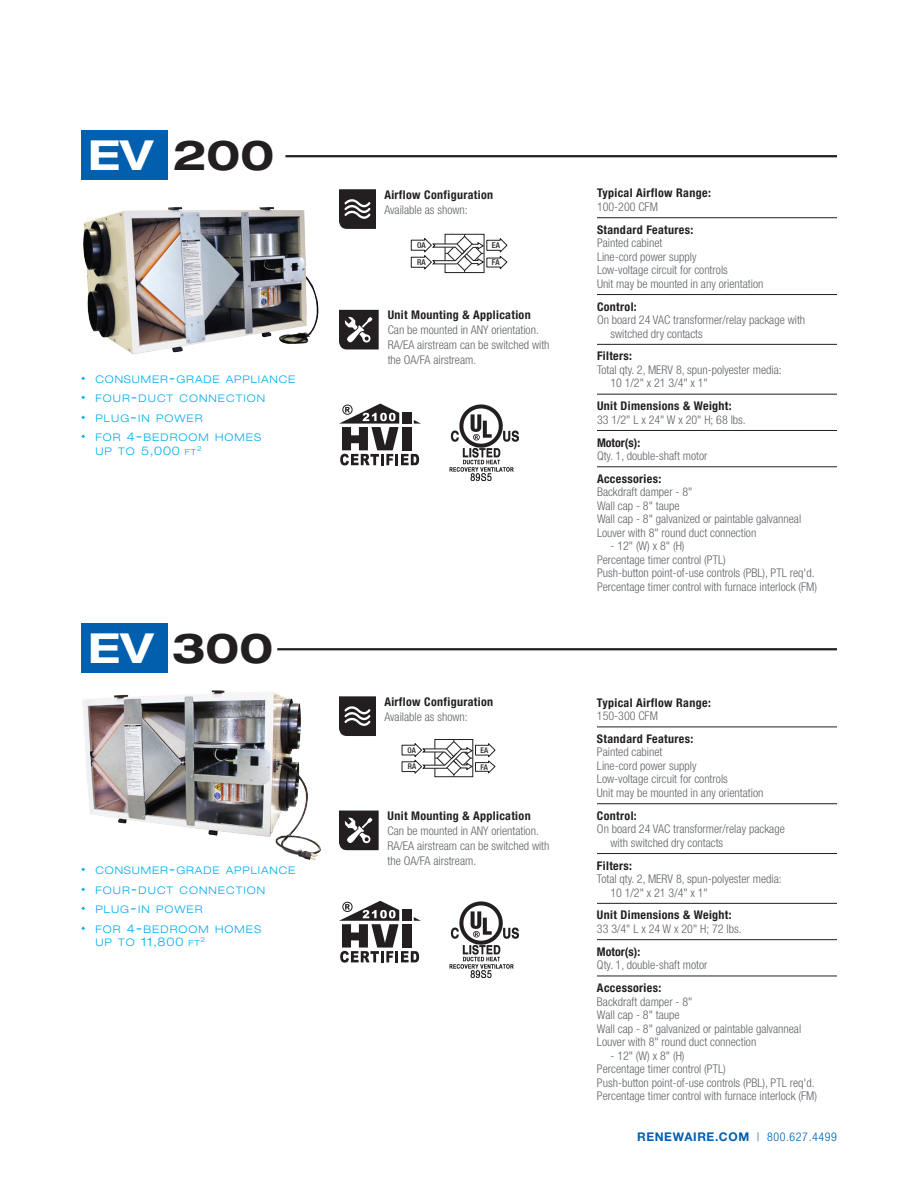
<style>
.page{position:relative;width:918px;height:1188px;background:#fff}
.page>*{position:absolute;margin:0;border:0;box-sizing:border-box;transform-origin:0 0}
.t1{font:700 expanded 41.4px "Helvetica Neue LT Std";color:#231f20}
.t2{font:300 condensed 12px/13.5px "Helvetica Neue";color:#5f6369}
.t3{font:700 condensed 12px "Helvetica Neue";letter-spacing:.03em;color:#231f20}
.t4{font:700 12px "Helvetica Neue LT Std";letter-spacing:.05em;color:#015fae}
.t5{font:300 expanded 12px "Helvetica Neue";letter-spacing:.07em;color:#00aeef}
.t6{font:300 expanded 10.5px "Helvetica Neue";letter-spacing:.1em;color:#00aeef}
.t7{font:500 condensed 7.95px/17px "Helvetica Neue";color:#231f20}
.t8{font:500 condensed 7.8px/16.5px "Helvetica Neue";color:#231f20}
.t9{font:300 expanded 7.05px "Helvetica Neue";color:#00aeef}
.s1{color:#fff}
.s2{font-size:15px}
.s3{font-size:12px}
.s4{font-size:10.5px}
.s5{font-size:8.4px}
.s6{font-family:"Helvetica Neue";font-weight:300;font-stretch:condensed}
</style>
<div class="page">
<svg style="left:339px;top:189px;width:37px;height:40px"></svg>
<svg style="left:410px;top:234px;width:98px;height:39px"></svg>
<svg style="left:339px;top:310px;width:39px;height:39px;background:#4a4748"></svg>
<div style="left:81px;top:130px;width:86px;height:50px;background:#015fae"></div>
<hr style="left:285px;top:155px;width:552px;height:2px;background:#231f20">
<hr style="left:597px;top:217px;width:240px;height:1px;background:#231f20">
<hr style="left:597px;top:294px;width:240px;height:1px;background:#231f20">
<hr style="left:597px;top:430px;width:240px;height:1px;background:#231f20">
<hr style="left:597px;top:467px;width:240px;height:1px;background:#231f20">
<hr style="left:597px;top:344px;width:240px;height:1px;background:#231f20">
<hr style="left:597px;top:394px;width:240px;height:1px;background:#231f20">
<img style="left:83px;top:207px;width:236px;height:147px">
<svg style="left:339px;top:404px;width:82px;height:61px"></svg>
<img style="left:450px;top:404px;width:69px;height:77px">
<div style="left:81px;top:623px;width:86px;height:50px;background:#015fae"></div>
<hr style="left:277px;top:648px;width:560px;height:2px;background:#231f20">
<hr style="left:597px;top:727px;width:240px;height:1px;background:#231f20">
<hr style="left:597px;top:803px;width:240px;height:1px;background:#231f20">
<hr style="left:597px;top:939px;width:240px;height:1px;background:#231f20">
<hr style="left:597px;top:976px;width:240px;height:1px;background:#231f20">
<hr style="left:597px;top:853px;width:240px;height:1px;background:#231f20">
<hr style="left:597px;top:903px;width:240px;height:1px;background:#231f20">
<img style="left:82px;top:690px;width:239px;height:170px">
<svg style="left:339px;top:696px;width:37px;height:40px"></svg>
<svg style="left:401px;top:739px;width:95px;height:38px"></svg>
<svg style="left:339px;top:901px;width:82px;height:62px"></svg>
<img style="left:450px;top:901px;width:69px;height:77px">
<svg style="left:339px;top:811px;width:39px;height:39px;background:#4a4748"></svg>
<h1 class="t1" style="left:88px;top:129px;width:188px"><span class="s1">EV</span> 200</h1>
<p class="t6" style="left:81px;top:373px;width:216px">◆ CONSUMER<span class="s2">-</span>GRADE APPLIANCE</p>
<p class="t6" style="left:81px;top:392px;width:186px">◆ FOUR<span class="s2">-</span>DUCT CONNECTION</p>
<p class="t6" style="left:81px;top:412px;width:123px">◆ PLUG<span class="s2">-</span>IN POWER</p>
<p class="t6" style="left:81px;top:431px;width:182px">◆ FOR <span class="s3">4</span><span class="s2">-</span>BEDROOM HOMES</p>
<p class="t5" style="left:95px;top:443px;width:102px"><span class="s4">UP TO</span> 5,000 <span class="s5">FT</span></p>
<p class="t9" style="left:197px;top:444px;width:6px">2</p>
<h1 class="t1" style="left:88px;top:622px;width:187px"><span class="s1">EV</span> 300</h1>
<p class="t6" style="left:81px;top:864px;width:216px">◆ CONSUMER<span class="s2">-</span>GRADE APPLIANCE</p>
<p class="t6" style="left:81px;top:884px;width:186px">◆ FOUR<span class="s2">-</span>DUCT CONNECTION</p>
<p class="t6" style="left:81px;top:903px;width:123px">◆ PLUG<span class="s2">-</span>IN POWER</p>
<p class="t6" style="left:81px;top:923px;width:182px">◆ FOR <span class="s3">4</span><span class="s2">-</span>BEDROOM HOMES</p>
<p class="t5" style="left:95px;top:935px;width:106px"><span class="s4">UP TO</span> 11,800 <span class="s5">FT</span></p>
<p class="t9" style="left:201px;top:935px;width:6px">2</p>
<p class="t3" style="left:384px;top:187px;width:110px">Airflow Configuration</p>
<p class="t2" style="left:384px;top:203px;width:85px">Available as shown:</p>
<p class="t7" style="left:417px;top:237px;width:10px">OA<br>RA</p>
<p class="t7" style="left:492px;top:237px;width:10px">EA</p>
<p class="t7" style="left:492px;top:254px;width:9px">FA</p>
<p class="t3" style="left:388px;top:308px;width:145px">Unit Mounting &amp; Application</p>
<p class="t2" style="left:388px;top:323px;width:163px;line-height:15px">Can be mounted in ANY orientation.<br>RA/EA airstream can be switched with the OA/FA airstream.</p>
<p class="t3" style="left:384px;top:694px;width:110px">Airflow Configuration</p>
<p class="t2" style="left:384px;top:710px;width:85px">Available as shown:</p>
<p class="t8" style="left:408px;top:742px;width:10px">OA<br>RA</p>
<p class="t8" style="left:480px;top:742px;width:9px">EA</p>
<p class="t8" style="left:480px;top:759px;width:9px">FA</p>
<p class="t3" style="left:388px;top:809px;width:145px">Unit Mounting &amp; Application</p>
<p class="t2" style="left:388px;top:823px;width:163px;line-height:15px">Can be mounted in ANY orientation.<br>RA/EA airstream can be switched with the OA/FA airstream.</p>
<p class="t3" style="left:597px;top:186px;width:115px">Typical Airflow Range:</p>
<p class="t2" style="left:597px;top:200px;width:63px">100-200 CFM</p>
<p class="t3" style="left:597px;top:222px;width:98px">Standard Features:</p>
<p class="t2" style="left:597px;top:236px;width:168px">Painted cabinet<br>Line-cord power supply<br>Low-voltage circuit for controls<br>Unit may be mounted in any orientation</p>
<p class="t3" style="left:597px;top:299px;width:41px">Control:</p>
<p class="t2" style="left:610px;top:313px;width:196px;text-indent:-14px">On board 24 VAC transformer/relay package with switched dry contacts</p>
<p class="t3" style="left:597px;top:349px;width:37px">Filters:</p>
<p class="t2" style="left:610px;top:363px;width:173px;text-indent:-14px">Total qty. 2, MERV 8, spun-polyester media:<br>10 1/2" x 21 3/4" x 1"</p>
<p class="t3" style="left:597px;top:399px;width:136px">Unit Dimensions &amp; Weight:</p>
<p class="t2" style="left:597px;top:413px;width:150px">33 1/2" L x 24" W x 20" H; 68 lbs.</p>
<p class="t3" style="left:597px;top:435px;width:45px">Motor(s):</p>
<p class="t2" style="left:597px;top:449px;width:112px">Qty. 1, double-shaft motor</p>
<p class="t3" style="left:597px;top:471px;width:66px">Accessories:</p>
<p class="t2" style="left:597px;top:485px;width:206px">Backdraft damper - 8"<br>Wall cap - 8" taupe<br>Wall cap - 8" galvanized or paintable galvanneal<br>Louver with 8" round duct connection</p>
<p class="t2" style="left:597px;top:539px;width:222px;text-indent:14px">- 12" (W) x 8" (H)<br>Percentage timer control (PTL)<br>Push-button point-of-use controls (PBL), PTL req'd.<br>Percentage timer control with furnace interlock (FM)</p>
<p class="t3" style="left:597px;top:695px;width:115px">Typical Airflow Range:</p>
<p class="t2" style="left:597px;top:709px;width:63px">150-300 CFM</p>
<p class="t3" style="left:597px;top:731px;width:98px">Standard Features:</p>
<p class="t2" style="left:597px;top:745px;width:168px">Painted cabinet<br>Line-cord power supply<br>Low-voltage circuit for controls<br>Unit may be mounted in any orientation</p>
<p class="t3" style="left:597px;top:808px;width:41px">Control:</p>
<p class="t2" style="left:610px;top:822px;width:176px;text-indent:-14px">On board 24 VAC transformer/relay package with switched dry contacts</p>
<p class="t3" style="left:597px;top:858px;width:37px">Filters:</p>
<p class="t2" style="left:610px;top:872px;width:173px;text-indent:-14px">Total qty. 2, MERV 8, spun-polyester media:<br>10 1/2" x 21 3/4" x 1"</p>
<p class="t3" style="left:597px;top:908px;width:136px">Unit Dimensions &amp; Weight:</p>
<p class="t2" style="left:597px;top:922px;width:146px">33 3/4" L x 24 W x 20" H; 72 lbs.</p>
<p class="t3" style="left:597px;top:944px;width:45px">Motor(s):</p>
<p class="t2" style="left:597px;top:958px;width:112px">Qty. 1, double-shaft motor</p>
<p class="t3" style="left:597px;top:980px;width:66px">Accessories:</p>
<p class="t2" style="left:597px;top:994px;width:206px">Backdraft damper - 8"<br>Wall cap - 8" taupe<br>Wall cap - 8" galvanized or paintable galvanneal<br>Louver with 8" round duct connection</p>
<p class="t2" style="left:597px;top:1048px;width:222px;text-indent:14px">- 12" (W) x 8" (H)<br>Percentage timer control (PTL)<br>Push-button point-of-use controls (PBL), PTL req'd.<br>Percentage timer control with furnace interlock (FM)</p>
<p class="t4" style="left:637px;top:1129px;width:201px">RENEWAIRE.COM <span class="s6">| 800.627.4499</span></p>
</div>
